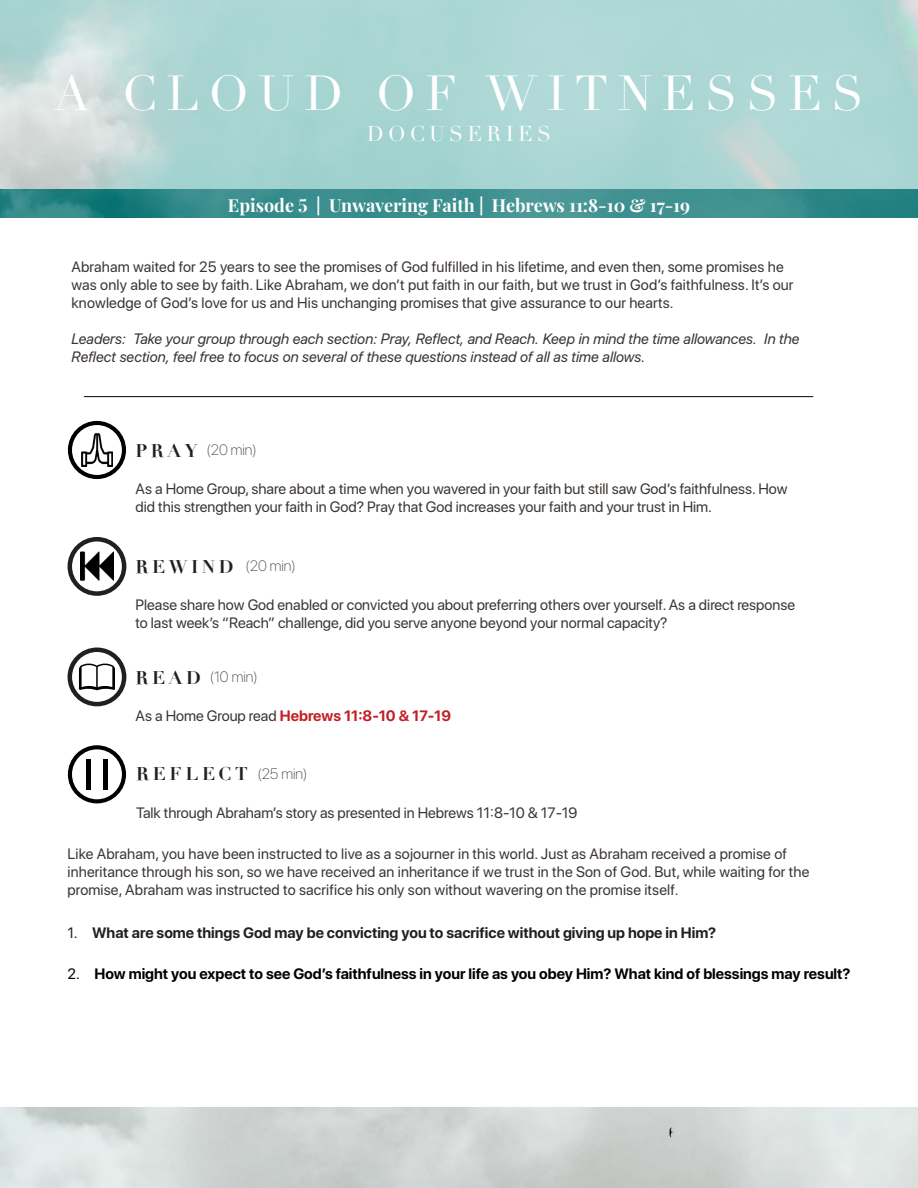
<style>
.page{position:relative;width:918px;height:1188px;background:#fff}
.page>*{position:absolute;margin:0;border:0;box-sizing:border-box;transform-origin:0 0}
.t1{font:48px "Didot";letter-spacing:.2em;color:#fff}
.t2{font:21px "Didot";letter-spacing:.2em;color:#fff}
.t3{font:700 18px "Playfair Display";color:#fff}
.t4{font:700 18px "Didot";letter-spacing:.2em;color:#231f20}
.t5{font:15px/18px "SF Pro Display";letter-spacing:.01em;color:#3b3532}
.t6{font:italic 15px/18px "SF Pro Display";color:#3b3532}
.t7{font:700 15px "SF Pro Display";color:#000}
.t8{font:700 15px "SF Pro Display";color:#231f20}
.t9{font:700 15px "SF Pro Display";color:#c02025}
.t10{font:100 15px "SF Pro Display";color:#3b3532}
.s1{font-weight:400;color:#3b3532}
.s2{font-weight:400}
</style>
<div class="page">
<img style="left:0;top:0;width:918px;height:217px">
<img style="left:0;top:1108px;width:918px;height:80px">
<svg style="left:68px;top:421px;width:58px;height:58px"></svg>
<img style="left:82px;top:433px;width:30px;height:34px">
<div style="left:68px;top:537px;width:58px;height:59px;border:4px solid #231f20;border-radius:50%"></div>
<div style="left:68px;top:648px;width:58px;height:58px;border:4px solid #231f20;border-radius:50%"></div>
<img style="left:80px;top:551px;width:34px;height:30px">
<svg style="left:79px;top:663px;width:36px;height:27px"></svg>
<hr style="left:84px;top:396px;width:729px;height:1px;background:#231f20">
<svg style="left:68px;top:745px;width:58px;height:58px"></svg>
<div style="left:103px;top:759px;width:5px;height:31px;background:#000"></div>
<hr style="left:86px;top:759px;width:4px;height:31px;background:#000">
<h1 class="t1" style="left:54px;top:64px;width:811px">A CLOUD OF WITNESSES</h1>
<h2 class="t2" style="left:367px;top:122px;width:186px">DOCUSERIES</h2>
<p class="t3" style="left:228px;top:191px;width:464px">Episode 5 | Unwavering Faith | Hebrews 11:8-10 &amp; 17-19</p>
<p class="t5" style="left:72px;top:258px;width:724px">Abraham waited for 25 years to see the promises of God fulfilled in his lifetime, and even then, some promises he was only able to see by faith. Like Abraham, we don’t put faith in our faith, but we trust in God’s faithfulness. It’s our knowledge of God’s love for us and His unchanging promises that give assurance to our hearts.</p>
<p class="t6" style="left:72px;top:329px;width:730px">Leaders: Take your group through each section: Pray, Reflect, and Reach. Keep in mind the time allowances. In the<br>Reflect section, feel free to focus on several of these questions instead of all as time allows.</p>
<p class="t4" style="left:136px;top:439px;width:63px">PRAY</p>
<p class="t10" style="left:206px;top:441px;width:52px">(20 min)</p>
<p class="t5" style="left:136px;top:480px;width:654px">As a Home Group, share about a time when you wavered in your faith but still saw God’s faithfulness. How did this strengthen your faith in God? Pray that God increases your faith and your trust in Him.</p>
<p class="t4" style="left:136px;top:555px;width:99px">REWIND</p>
<p class="t10" style="left:245px;top:557px;width:52px">(20 min)</p>
<p class="t5" style="left:136px;top:596px;width:661px">Please share how God enabled or convicted you about preferring others over yourself. As a direct response to last week’s “Reach” challenge, did you serve anyone beyond your normal capacity?</p>
<p class="t4" style="left:136px;top:666px;width:67px">READ</p>
<p class="t10" style="left:210px;top:668px;width:49px">(10 min)</p>
<p class="t9" style="left:136px;top:707px;width:317px"><span class="s1">As a Home Group read</span> Hebrews 11:8-10 &amp; 17-19</p>
<p class="t4" style="left:136px;top:763px;width:113px">REFLECT</p>
<p class="t10" style="left:257px;top:765px;width:51px">(25 min)</p>
<p class="t5" style="left:136px;top:804px;width:443px">Talk through Abraham’s story as presented in Hebrews 11:8-10 &amp; 17-19</p>
<p class="t5" style="left:68px;top:845px;width:744px">Like Abraham, you have been instructed to live as a sojourner in this world. Just as Abraham received a promise of inheritance through his son, so we have received an inheritance if we trust in the Son of God. But, while waiting for the promise, Abraham was instructed to sacrifice his only son without wavering on the promise itself.</p>
<p class="t8" style="left:68px;top:924px;width:650px"><span class="s2">1.</span> What are some things God may be convicting you to sacrifice without giving up hope in Him?</p>
<p class="t7" style="left:68px;top:965px;width:785px"><span class="s2">2.</span> How might you expect to see God’s faithfulness in your life as you obey Him? What kind of blessings may result?</p>
</div>
